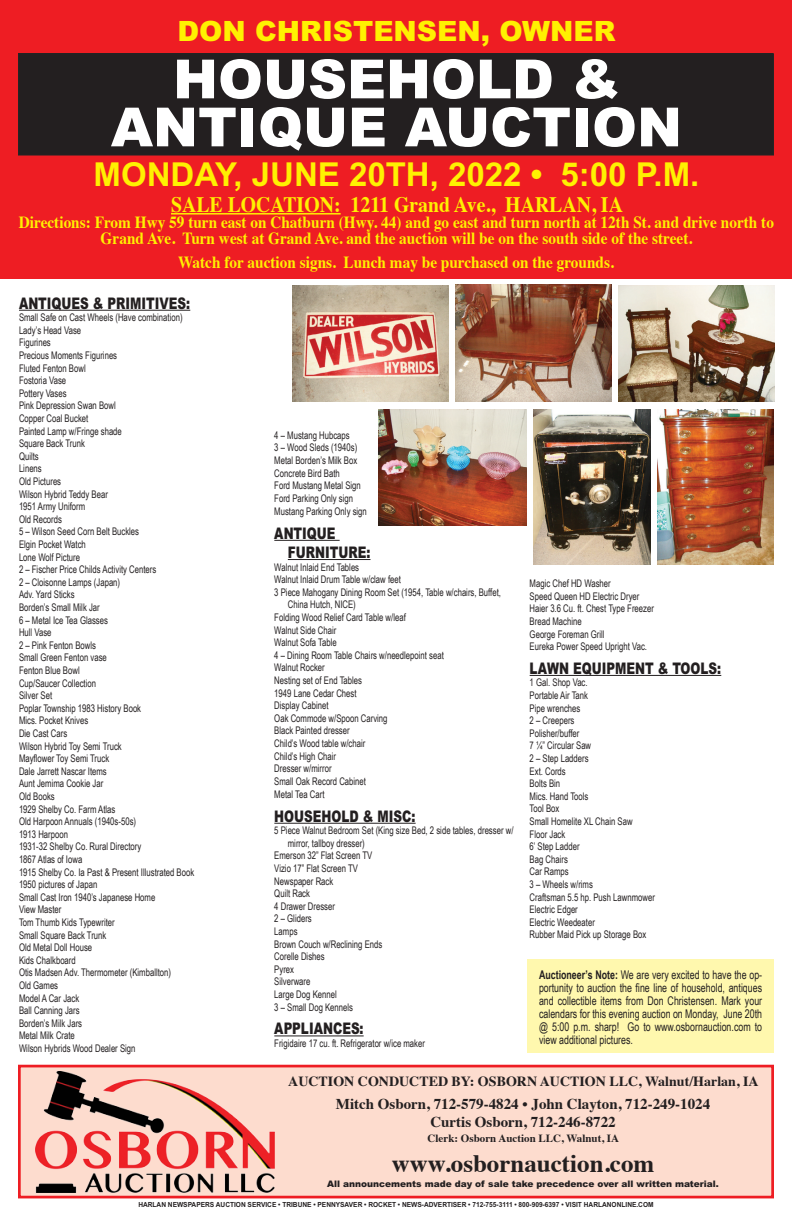
<style>
.page{position:relative;width:792px;height:1224px;background:#fff}
.page>*{position:absolute;margin:0;border:0;box-sizing:border-box;transform-origin:0 0}
.t1{font:900 54px/48px "Arial MT Std";color:#fff;text-align:center}
.t2{font:700 33px "Arial MT Std";color:#fff101}
.t3{font:900 28px "Arial MT Std";color:#fff101}
.t4{font:700 25px "Times";color:#231f20}
.t5{font:700 22px "Times";color:#fff101;scale:.9 1}
.t6{font:700 17px/16px "Times";color:#fff101;text-align:center;scale:.9 1}
.t7{font:900 16px/19.2px "Arial MT Std";color:#231f20;scale:.75 1}
.t8{font:700 15px/18px "Times";color:#231f20;text-align:center}
.t9{font:700 14px "Times";color:#231f20}
.t10{font:12px/13px "Arial Narrow";color:#231f20;text-align:justify;scale:.9 1}
.t11{font:700 11px "Times";color:#231f20}
.t12{font:10.5px/12.6px "Arial Narrow";color:#231f20;scale:.9 1}
.t13{font:900 9px "Arial MT Std";color:#231f20}
.t14{font:700 7px "Arial MT Std";color:#231f20;scale:.94 1}
.s1{font-weight:700}
</style>
<div class="page">
<div style="left:0;top:0;width:792px;height:279px;background:#ee1d23"></div>
<div style="left:18px;top:54px;width:756px;height:101px;background:#231f20"></div>
<div style="left:18px;top:53px;width:756px;height:103px;border:1px solid #262324"></div>
<div style="left:18px;top:1065px;width:756px;height:133px;background:#fddcce;border:3px solid #ee1d23"></div>
<img style="left:35px;top:1071px;width:240px;height:121px">
<hr style="left:171px;top:213px;width:170px;height:2px;background:#fff101">
<hr style="left:19px;top:310px;width:171px;height:1px;background:#231f20">
<hr style="left:274px;top:540px;width:66px;height:1px;background:#231f20">
<hr style="left:288px;top:559px;width:82px;height:1px;background:#231f20">
<hr style="left:274px;top:823px;width:142px;height:1px;background:#231f20">
<hr style="left:274px;top:1036px;width:90px;height:1px;background:#231f20">
<hr style="left:530px;top:675px;width:191px;height:1px;background:#231f20">
<img style="left:618px;top:285px;width:156px;height:117px">
<img style="left:657px;top:409px;width:117px;height:156px">
<img style="left:379px;top:409px;width:147px;height:117px">
<img style="left:456px;top:284px;width:155px;height:117px">
<img style="left:533px;top:409px;width:117px;height:156px">
<img style="left:293px;top:285px;width:156px;height:117px">
<div style="left:527px;top:959px;width:247px;height:93px;background:#fff8ae"></div>
<h3 class="t3" style="left:177px;top:14px;width:440px">DON CHRISTENSEN, OWNER</h3>
<h1 class="t1" style="left:111px;top:54px;width:573px">HOUSEHOLD &amp;<br>ANTIQUE AUCTION</h1>
<h2 class="t2" style="left:94px;top:155px;width:607px">MONDAY, JUNE 20TH, 2022 • 5:00 p.m.</h2>
<h3 class="t5" style="left:171px;top:184px;width:504px">SALE LOCATION: 1211 Grand Ave., HARLAN, IA</h3>
<h3 class="t6" style="left:19px;top:213px;width:841px">Directions: From Hwy 59 turn east on Chatburn (Hwy. 44) and go east and turn north at 12th St. and drive north to<br>Grand Ave. Turn west at Grand Ave. and the auction will be on the south side of the street.</h3>
<h3 class="t6" style="left:178px;top:253px;width:486px">Watch for auction signs. Lunch may be purchased on the grounds.</h3>
<h3 class="t7" style="left:19px;top:293px;width:230px">ANTIQUES &amp; PRIMITIVES:</h3>
<p class="t12" style="left:19px;top:311px;width:196px">Small Safe on Cast Wheels (Have combination)<br>Lady’s Head Vase<br>Figurines<br>Precious Moments Figurines<br>Fluted Fenton Bowl<br>Fostoria Vase<br>Pottery Vases<br>Pink Depression Swan Bowl<br>Copper Coal Bucket<br>Painted Lamp w/Fringe shade<br>Square Back Trunk<br>Quilts<br>Linens<br>Old Pictures<br>Wilson Hybrid Teddy Bear<br>1951 Army Uniform<br>Old Records<br>5 – Wilson Seed Corn Belt Buckles<br>Elgin Pocket Watch<br>Lone Wolf Picture<br>2 – Fischer Price Childs Activity Centers<br>2 – Cloisonne Lamps (Japan)<br>Adv. Yard Sticks<br>Borden’s Small Milk Jar<br>6 – Metal Ice Tea Glasses<br>Hull Vase<br>2 – Pink Fenton Bowls<br>Small Green Fenton vase<br>Fenton Blue Bowl<br>Cup/Saucer Collection<br>Silver Set<br>Poplar Township 1983 History Book<br>Mics. Pocket Knives<br>Die Cast Cars<br>Wilson Hybrid Toy Semi Truck<br>Mayflower Toy Semi Truck<br>Dale Jarrett Nascar Items<br>Aunt Jemima Cookie Jar<br>Old Books<br>1929 Shelby Co. Farm Atlas<br>Old Harpoon Annuals (1940s-50s)<br>1913 Harpoon<br>1931-32 Shelby Co. Rural Directory<br>1867 Atlas of Iowa<br>1915 Shelby Co. Ia Past &amp; Present Illustrated Book<br>1950 pictures of Japan<br>Small Cast Iron 1940’s Japanese Home<br>View Master<br>Tom Thumb Kids Typewriter<br>Small Square Back Trunk<br>Old Metal Doll House<br>Kids Chalkboard<br>Otis Madsen Adv. Thermometer (Kimballton)<br>Old Games<br>Model A Car Jack<br>Ball Canning Jars<br>Borden’s Milk Jars<br>Metal Milk Crate<br>Wilson Hybrids Wood Dealer Sign</p>
<p class="t12" style="left:274px;top:429px;width:104px">4 – Mustang Hubcaps<br>3 – Wood Sleds (1940s)<br>Metal Borden’s Milk Box<br>Concrete Bird Bath<br>Ford Mustang Metal Sign<br>Ford Parking Only sign<br>Mustang Parking Only sign</p>
<h3 class="t7" style="left:288px;top:523px;width:112px;text-indent:-14px">ANTIQUE<br>FURNITURE:</h3>
<p class="t12" style="left:274px;top:560px;width:96px">Walnut Inlaid End Tables</p>
<p class="t12" style="left:274px;top:573px;width:142px">Walnut Inlaid Drum Table w/claw feet</p>
<p class="t12" style="left:274px;top:586px;width:253px">3 Piece Mahogany Dining Room Set (1954, Table w/chairs, Buffet,</p>
<p class="t12" style="left:288px;top:598px;width:77px">China Hutch, NICE)</p>
<p class="t12" style="left:274px;top:611px;width:148px">Folding Wood Relief Card Table w/leaf</p>
<p class="t12" style="left:274px;top:623px;width:71px">Walnut Side Chair</p>
<p class="t12" style="left:274px;top:636px;width:71px">Walnut Sofa Table</p>
<p class="t12" style="left:274px;top:649px;width:190px">4 – Dining Room Table Chairs w/needlepoint seat</p>
<p class="t12" style="left:274px;top:661px;width:58px">Walnut Rocker</p>
<p class="t12" style="left:274px;top:674px;width:99px">Nesting set of End Tables</p>
<p class="t12" style="left:274px;top:686px;width:93px">1949 Lane Cedar Chest</p>
<p class="t12" style="left:274px;top:699px;width:62px">Display Cabinet</p>
<p class="t12" style="left:274px;top:712px;width:127px">Oak Commode w/Spoon Carving</p>
<p class="t12" style="left:274px;top:724px;width:85px">Black Painted dresser</p>
<p class="t12" style="left:274px;top:737px;width:103px">Child’s Wood table w/chair</p>
<p class="t12" style="left:274px;top:749px;width:70px">Child’s High Chair</p>
<p class="t12" style="left:274px;top:762px;width:65px">Dresser w/mirror</p>
<p class="t12" style="left:274px;top:775px;width:103px">Small Oak Record Cabinet</p>
<p class="t12" style="left:274px;top:788px;width:57px">Metal Tea Cart</p>
<h3 class="t7" style="left:274px;top:806px;width:190px">HOUSEHOLD &amp; MISC:</h3>
<p class="t12" style="left:274px;top:824px;width:267px">5 Piece Walnut Bedroom Set (King size Bed, 2 side tables, dresser w/</p>
<p class="t12" style="left:288px;top:837px;width:87px">mirror, tallboy dresser)</p>
<p class="t12" style="left:274px;top:849px;width:110px">Emerson 32” Flat Screen TV</p>
<p class="t12" style="left:274px;top:862px;width:95px">Vizio 17” Flat Screen TV</p>
<p class="t12" style="left:274px;top:875px;width:67px">Newspaper Rack</p>
<p class="t12" style="left:274px;top:887px;width:41px">Quilt Rack</p>
<p class="t12" style="left:274px;top:900px;width:69px">4 Drawer Dresser</p>
<p class="t12" style="left:274px;top:912px;width:43px">2 – Gliders</p>
<p class="t12" style="left:274px;top:925px;width:27px">Lamps</p>
<p class="t12" style="left:274px;top:938px;width:122px">Brown Couch w/Reclining Ends</p>
<p class="t12" style="left:274px;top:950px;width:57px">Corelle Dishes</p>
<p class="t12" style="left:274px;top:963px;width:24px">Pyrex</p>
<p class="t12" style="left:274px;top:975px;width:42px">Silverware</p>
<p class="t12" style="left:274px;top:988px;width:71px">Large Dog Kennel</p>
<p class="t12" style="left:274px;top:1001px;width:89px">3 – Small Dog Kennels</p>
<h3 class="t7" style="left:274px;top:1019px;width:121px">APPLIANCES:</h3>
<p class="t12" style="left:274px;top:1037px;width:169px">Frigidaire 17 cu. ft. Refrigerator w/ice maker</p>
<p class="t12" style="left:530px;top:577px;width:140px">Magic Chef HD Washer<br>Speed Queen HD Electric Dryer<br>Haier 3.6 Cu. ft. Chest Type Freezer<br>Bread Machine<br>George Foreman Grill<br>Eureka Power Speed Upright Vac.</p>
<h3 class="t7" style="left:530px;top:658px;width:257px">LAWN EQUIPMENT &amp; TOOLS:</h3>
<p class="t12" style="left:530px;top:676px;width:141px">1 Gal. Shop Vac.<br>Portable Air Tank<br>Pipe wrenches<br>2 – Creepers<br>Polisher/buffer<br>7 ¼” Circular Saw<br>2 – Step Ladders<br>Ext. Cords<br>Bolts Bin<br>Mics. Hand Tools<br>Tool Box<br>Small Homelite XL Chain Saw<br>Floor Jack<br>6’ Step Ladder<br>Bag Chairs<br>Car Ramps<br>3 – Wheels w/rims<br>Craftsman 5.5 hp. Push Lawnmower<br>Electric Edger<br>Electric Weedeater<br>Rubber Maid Pick up Storage Box</p>
<p class="t10" style="left:539px;top:968px;width:250px"><span class="s1">Auctioneer’s Note:</span> We are very excited to have the op&shy;portunity to auction the fine line of household, antiques and collectible items from Don Christensen. Mark your calendars for this evening auction on Monday, June 20th @ 5:00 p.m. sharp! Go to www.osbornauction.com to view additional pictures.</p>
<h3 class="t9" style="left:288px;top:1068px;width:472px">AUCTION CONDUCTED BY: OSBORN AUCTION LLC, Walnut/Harlan, IA</h3>
<h3 class="t8" style="left:336px;top:1093px;width:376px">Mitch Osborn, 712-579-4824 • John Clayton, 712-249-1024<br>Curtis Osborn, 712-246-8722</h3>
<p class="t11" style="left:428px;top:1128px;width:193px">Clerk: Osborn Auction LLC, Walnut, IA</p>
<h3 class="t4" style="left:392px;top:1140px;width:264px">www.osbornauction.com</h3>
<p class="t13" style="left:327px;top:1179px;width:393px">All announcements made day of sale take precedence over all written material.</p>
<p class="t14" style="left:138px;top:1200px;width:550px">HARLAN NEWSPAPERS AUCTION SERVICE • TRIBUNE • PENNYSAVER • ROCKET • NEWS-ADVERTISER • 712-755-3111 • 800-909-6397 • VISIT HARLANONLINE.COM</p>
</div>
